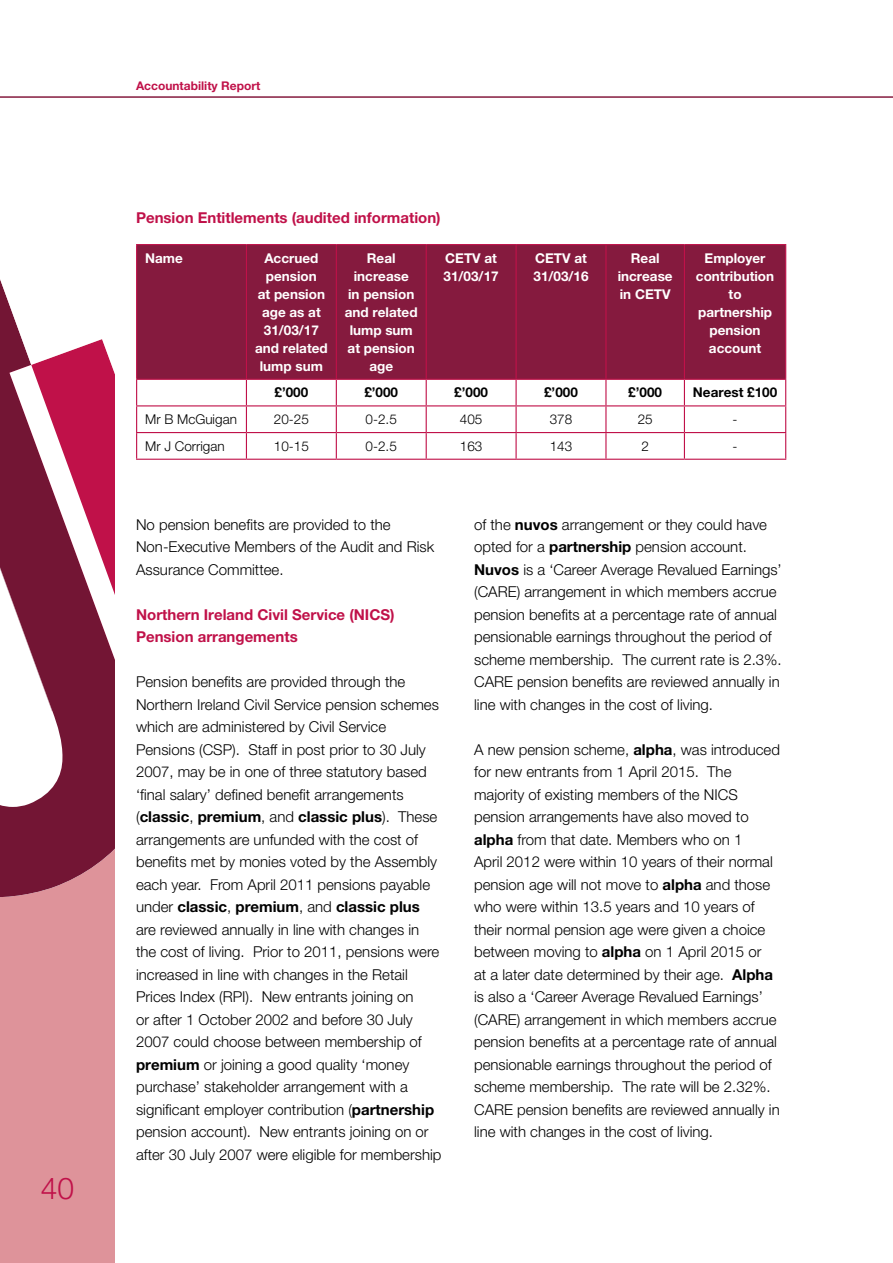
<style>
.page{position:relative;width:893px;height:1263px;background:#fff}
.page>*{position:absolute;margin:0;border:0;box-sizing:border-box;transform-origin:0 0}
.t1{font:300 30px "Helvetica Neue LT Std";color:#c01149}
._1_0_Body{font:300 15px/22.5px "Helvetica Neue LT Pro";color:#000}
._3_0_Sub_Head{font:700 15px/22.5px "Helvetica Neue LT Pro";color:#c01149}
._1_0_Body-2{font:700 13.5px/18px "Helvetica Neue LT Pro";color:#fff;text-align:center}
._1_0_Body-3{font:300 13.5px "Helvetica Neue LT Pro";color:#000}
._1_0_Body-4{font:700 13.5px "Helvetica Neue LT Pro";color:#000}
.t2{font:700 12px "Helvetica Neue LT Std";color:#c01149}
.s1{font-weight:700}
</style>
<div class="page">
<div style="left:0;top:1049px;width:115px;height:214px;background:#de939a"></div>
<div style="left:0;top:897px;width:115px;height:152px;background:#de939a"></div>
<svg style="left:9px;top:775px;width:106px;height:255px;fill:#de939a"></svg>
<svg style="left:0;top:279px;width:115px;height:496px"></svg>
<hr style="left:0;top:96px;width:893px;height:2px;background:#851a3e">
<div style="left:137px;top:245px;width:648px;height:134px;background:#851a3e"></div>
<hr style="left:136px;top:245px;width:1px;height:134px;background:#c01149">
<hr style="left:136px;top:244px;width:110px;height:1px;background:#c01149">
<hr style="left:246px;top:244px;width:90px;height:1px;background:#c01149">
<hr style="left:336px;top:244px;width:90px;height:1px;background:#c01149">
<hr style="left:426px;top:244px;width:90px;height:1px;background:#c01149">
<hr style="left:516px;top:244px;width:90px;height:1px;background:#c01149">
<hr style="left:606px;top:244px;width:78px;height:1px;background:#c01149">
<hr style="left:684px;top:244px;width:102px;height:1px;background:#c01149">
<hr style="left:246px;top:245px;width:1px;height:134px;background:#c01149">
<hr style="left:336px;top:245px;width:1px;height:134px;background:#c01149">
<hr style="left:426px;top:245px;width:1px;height:134px;background:#c01149">
<hr style="left:515px;top:245px;width:2px;height:134px;background:#c01149">
<hr style="left:605px;top:245px;width:1px;height:134px;background:#c01149">
<hr style="left:684px;top:245px;width:1px;height:134px;background:#c01149">
<hr style="left:785px;top:245px;width:1px;height:134px;background:#c01149">
<svg style="left:136px;top:380px;width:1px;height:79px"></svg>
<hr style="left:136px;top:379px;width:110px;height:1px;background:#c01149">
<hr style="left:246px;top:379px;width:90px;height:1px;background:#c01149">
<hr style="left:336px;top:379px;width:90px;height:1px;background:#c01149">
<hr style="left:426px;top:379px;width:90px;height:1px;background:#c01149">
<hr style="left:516px;top:379px;width:90px;height:1px;background:#c01149">
<hr style="left:606px;top:379px;width:78px;height:1px;background:#c01149">
<hr style="left:684px;top:379px;width:102px;height:1px;background:#c01149">
<hr style="left:515px;top:380px;width:2px;height:25px;background:#c01149">
<hr style="left:515px;top:406px;width:2px;height:26px;background:#c01149">
<svg style="left:246px;top:380px;width:1px;height:79px"></svg>
<svg style="left:336px;top:380px;width:1px;height:79px"></svg>
<svg style="left:426px;top:380px;width:1px;height:79px"></svg>
<hr style="left:515px;top:433px;width:2px;height:26px;background:#c01149">
<svg style="left:605px;top:380px;width:1px;height:79px"></svg>
<svg style="left:684px;top:380px;width:1px;height:79px"></svg>
<svg style="left:785px;top:380px;width:1px;height:79px"></svg>
<hr style="left:136px;top:405px;width:110px;height:1px;background:#c01149">
<hr style="left:246px;top:405px;width:90px;height:1px;background:#c01149">
<hr style="left:336px;top:405px;width:90px;height:1px;background:#c01149">
<hr style="left:426px;top:405px;width:90px;height:1px;background:#c01149">
<hr style="left:516px;top:405px;width:90px;height:1px;background:#c01149">
<hr style="left:606px;top:405px;width:78px;height:1px;background:#c01149">
<hr style="left:684px;top:405px;width:102px;height:1px;background:#c01149">
<hr style="left:136px;top:432px;width:110px;height:1px;background:#c01149">
<hr style="left:246px;top:432px;width:90px;height:1px;background:#c01149">
<hr style="left:336px;top:432px;width:90px;height:1px;background:#c01149">
<hr style="left:426px;top:432px;width:90px;height:1px;background:#c01149">
<hr style="left:516px;top:432px;width:90px;height:1px;background:#c01149">
<hr style="left:606px;top:432px;width:78px;height:1px;background:#c01149">
<hr style="left:684px;top:432px;width:102px;height:1px;background:#c01149">
<hr style="left:136px;top:459px;width:110px;height:1px;background:#c01149">
<hr style="left:246px;top:459px;width:90px;height:1px;background:#c01149">
<hr style="left:336px;top:459px;width:90px;height:1px;background:#c01149">
<hr style="left:426px;top:459px;width:90px;height:1px;background:#c01149">
<hr style="left:516px;top:459px;width:90px;height:1px;background:#c01149">
<hr style="left:606px;top:459px;width:78px;height:1px;background:#c01149">
<hr style="left:684px;top:459px;width:102px;height:1px;background:#c01149">
<h1 class="t1" style="left:41px;top:1170px;width:35px">40</h1>
<p class="t2" style="left:136px;top:78px;width:126px">Accountability Report</p>
<p class="_3_0_Sub_Head" style="left:136px;top:206px;width:306px">Pension Entitlements (audited information)</p>
<p class="_1_0_Body-2" style="left:145px;top:249px;width:39px">Name</p>
<p class="_1_0_Body-2" style="left:258px;top:249px;width:69px">Accrued pension<br>at pension age as at</p>
<p class="_1_0_Body-2" style="left:255px;top:321px;width:74px">31/03/17 and related lump sum</p>
<p class="_1_0_Body-2" style="left:345px;top:249px;width:74px">Real increase<br>in pension and related lump sum at pension age</p>
<p class="_1_0_Body-2" style="left:444px;top:249px;width:57px;text-align:left">CETV at<br>31/03/17</p>
<p class="_1_0_Body-2" style="left:533px;top:249px;width:57px;text-align:left">CETV at<br>31/03/16</p>
<p class="_1_0_Body-2" style="left:618px;top:249px;width:56px">Real increase in CETV</p>
<p class="_1_0_Body-2" style="left:696px;top:249px;width:80px">Employer contribution to partnership pension account</p>
<p class="_1_0_Body-4" style="left:274px;top:384px;width:35px">£’000</p>
<p class="_1_0_Body-4" style="left:364px;top:384px;width:35px">£’000</p>
<p class="_1_0_Body-4" style="left:454px;top:384px;width:35px">£’000</p>
<p class="_1_0_Body-4" style="left:544px;top:384px;width:35px">£’000</p>
<p class="_1_0_Body-4" style="left:628px;top:384px;width:35px">£’000</p>
<p class="_1_0_Body-4" style="left:693px;top:384px;width:86px">Nearest £100</p>
<p class="_1_0_Body-3" style="left:145px;top:411px;width:93px">Mr B McGuigan</p>
<p class="_1_0_Body-3" style="left:274px;top:411px;width:37px">20-25</p>
<p class="_1_0_Body-3" style="left:366px;top:411px;width:33px">0-2.5</p>
<p class="_1_0_Body-3" style="left:460px;top:411px;width:24px">405</p>
<p class="_1_0_Body-3" style="left:550px;top:411px;width:24px">378</p>
<p class="_1_0_Body-3" style="left:638px;top:411px;width:17px">25</p>
<p class="_1_0_Body-3" style="left:733px;top:411px;width:6px">-</p>
<p class="_1_0_Body-3" style="left:145px;top:438px;width:81px">Mr J Corrigan</p>
<p class="_1_0_Body-3" style="left:274px;top:438px;width:37px">10-15</p>
<p class="_1_0_Body-3" style="left:366px;top:438px;width:33px">0-2.5</p>
<p class="_1_0_Body-3" style="left:460px;top:438px;width:24px">163</p>
<p class="_1_0_Body-3" style="left:550px;top:438px;width:24px">143</p>
<p class="_1_0_Body-3" style="left:641px;top:438px;width:9px">2</p>
<p class="_1_0_Body-3" style="left:733px;top:438px;width:6px">-</p>
<p class="_1_0_Body" style="left:136px;top:513px;width:300px">No pension benefits are provided to the<br>Non-Executive Members of the Audit and Risk<br>Assurance Committee.</p>
<p class="_3_0_Sub_Head" style="left:136px;top:603px;width:260px">Northern Ireland Civil Service (NICS)<br>Pension arrangements</p>
<p class="_1_0_Body" style="left:136px;top:670px;width:307px">Pension benefits are provided through the Northern Ireland Civil Service pension schemes which are administered by Civil Service Pensions (CSP). Staff in post prior to 30 July 2007, may be in one of three statutory based ‘final salary’ defined benefit arrangements (<span class="s1">classic</span>, <span class="s1">premium</span>, and <span class="s1">classic plus</span>). These arrangements are unfunded with the cost of benefits met by monies voted by the Assembly each year. From April 2011 pensions payable under <span class="s1">classic</span>, <span class="s1">premium</span>, and <span class="s1">classic plus </span>are reviewed annually in line with changes in the cost of living. Prior to 2011, pensions were increased in line with changes in the Retail Prices Index (RPI). New entrants joining on<br>or after 1 October 2002 and before 30 July 2007 could choose between membership of <span class="s1">premium</span> or joining a good quality ‘money purchase’ stakeholder arrangement with a significant employer contribution (<span class="s1">partnership </span>pension account). New entrants joining on or after 30 July 2007 were eligible for membership</p>
<p class="_1_0_Body" style="left:474px;top:513px;width:309px">of the <span class="s1">nuvos</span> arrangement or they could have opted for a <span class="s1">partnership</span> pension account.<br><span class="s1">Nuvos</span> is a ‘Career Average Revalued Earnings’ (CARE) arrangement in which members accrue pension benefits at a percentage rate of annual pensionable earnings throughout the period of scheme membership. The current rate is 2.3%.<br>CARE pension benefits are reviewed annually in line with changes in the cost of living.</p>
<p class="_1_0_Body" style="left:474px;top:738px;width:307px">A new pension scheme, <span class="s1">alpha</span>, was introduced for new entrants from 1 April 2015. The majority of existing members of the NICS pension arrangements have also moved to <span class="s1">alpha</span> from that date. Members who on 1<br>April 2012 were within 10 years of their normal pension age will not move to <span class="s1">alpha</span> and those who were within 13.5 years and 10 years of their normal pension age were given a choice between moving to <span class="s1">alpha</span> on 1 April 2015 or<br>at a later date determined by their age. <span class="s1">Alpha </span>is also a ‘Career Average Revalued Earnings’ (CARE) arrangement in which members accrue pension benefits at a percentage rate of annual pensionable earnings throughout the period of scheme membership. The rate will be 2.32%.<br>CARE pension benefits are reviewed annually in line with changes in the cost of living.</p>
</div>
